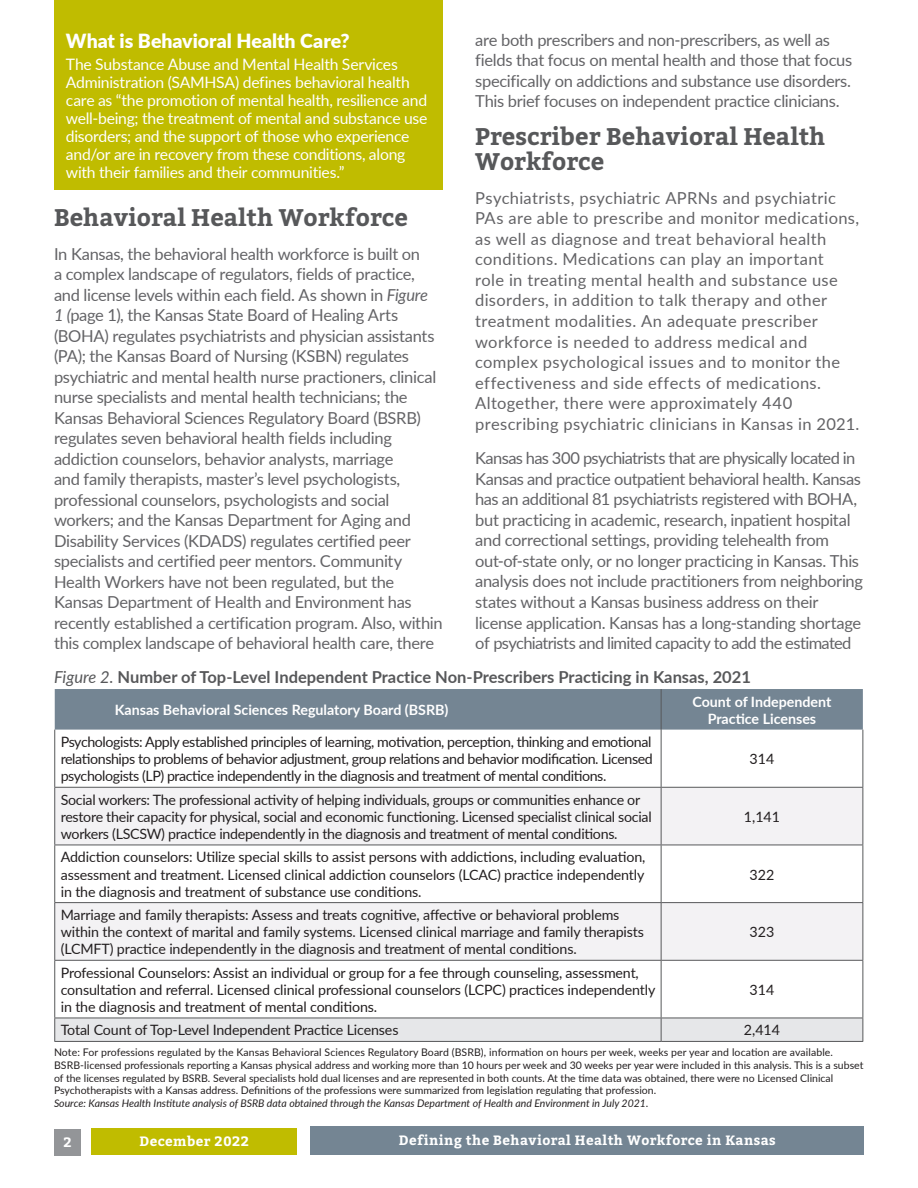
<style>
.page{position:relative;width:918px;height:1188px;background:#fff}
.page>*{position:absolute;margin:0;border:0;box-sizing:border-box;transform-origin:0 0}
._2017_heading_1{font:700 24px/24.3px "Bitter";color:#57585a}
._2017_body{font:900 19.5px "Lato";color:#fff}
._2017_body-2{font:16.5px/20.5px "Lato";letter-spacing:-.015em;color:#636366}
._2017_body-3{font:16.5px/20.5px "Lato";letter-spacing:.02em;color:#636366}
.CPSPullQuote{font:700 16.5px "Lato";color:#57585a}
._2017_body-4{font:15.75px/18px "Lato";letter-spacing:-.015em;color:#fff}
.t1{font:14.25px/17.1px "Lato";letter-spacing:-.01em;color:#231f20}
.t2{font:700 14.25px/17.1px "Lato";color:#fff;text-align:center}
.t3{font:700 13.5px "Bitter";letter-spacing:.03em;color:#fff}
.t4{font:10.5px/12.6px "Lato";color:#231f20}
.t5{font:italic 10.5px "Lato";color:#231f20}
.s1{font-weight:400;font-style:italic}
.s2{font-style:italic}
</style>
<div class="page">
<div style="left:54px;top:0;width:389px;height:190px;background:#c0bc00"></div>
<div style="left:54px;top:1129px;width:27px;height:27px;background:#939598"></div>
<div style="left:91px;top:1128px;width:206px;height:27px;background:#c0bc00"></div>
<div style="left:311px;top:1126px;width:553px;height:29px;background:#748593"></div>
<div style="left:55px;top:689px;width:808px;height:41px;background:#748593"></div>
<svg style="left:55px;top:788px;width:807px;height:172px;fill:#f3f2f4"></svg>
<hr style="left:661px;top:689px;width:1px;height:41px;background:#57585a">
<hr style="left:54px;top:730px;width:1px;height:57px;background:#57585a">
<hr style="left:661px;top:730px;width:1px;height:57px;background:#57585a">
<hr style="left:862px;top:730px;width:1px;height:57px;background:#57585a">
<hr style="left:54px;top:787px;width:607px;height:1px;background:#57585a">
<hr style="left:54px;top:788px;width:1px;height:57px;background:#57585a">
<hr style="left:661px;top:787px;width:202px;height:1px;background:#57585a">
<hr style="left:661px;top:788px;width:1px;height:57px;background:#57585a">
<hr style="left:862px;top:788px;width:1px;height:57px;background:#57585a">
<hr style="left:54px;top:845px;width:607px;height:1px;background:#57585a">
<hr style="left:54px;top:845px;width:1px;height:57px;background:#57585a">
<hr style="left:661px;top:845px;width:202px;height:1px;background:#57585a">
<hr style="left:661px;top:845px;width:1px;height:57px;background:#57585a">
<hr style="left:862px;top:845px;width:1px;height:57px;background:#57585a">
<hr style="left:54px;top:902px;width:607px;height:1px;background:#57585a">
<hr style="left:54px;top:903px;width:1px;height:57px;background:#57585a">
<hr style="left:661px;top:902px;width:202px;height:1px;background:#57585a">
<hr style="left:661px;top:903px;width:1px;height:57px;background:#57585a">
<hr style="left:862px;top:903px;width:1px;height:57px;background:#57585a">
<hr style="left:54px;top:960px;width:607px;height:1px;background:#57585a">
<hr style="left:54px;top:961px;width:1px;height:57px;background:#57585a">
<hr style="left:661px;top:960px;width:202px;height:1px;background:#57585a">
<hr style="left:661px;top:961px;width:1px;height:57px;background:#57585a">
<hr style="left:862px;top:961px;width:1px;height:57px;background:#57585a">
<svg style="left:54px;top:1018px;width:809px;height:23px;background:#e2e3e5"></svg>
<hr style="left:54px;top:1041px;width:607px;height:1px;background:#57585a">
<hr style="left:661px;top:1041px;width:202px;height:1px;background:#57585a">
<p class="_2017_body" style="left:66px;top:26px;width:285px">What is Behavioral Health Care?</p>
<p class="_2017_body-2" style="left:475px;top:29px;width:379px">are both prescribers and non-prescribers, as well as fields that focus on mental health and those that focus specifically on addictions and substance use disorders.<br>This brief focuses on independent practice clinicians.</p>
<p class="_2017_heading_1" style="left:475px;top:124px;width:352px">Prescriber Behavioral Health<br>Workforce</p>
<p class="_2017_body-3" style="left:475px;top:187px;width:386px">Psychiatrists, psychiatric APRNs and psychiatric PAs are able to prescribe and monitor medications, as well as diagnose and treat behavioral health conditions. Medications can play an important<br>role in treating mental health and substance use disorders, in addition to talk therapy and other treatment modalities. An adequate prescriber workforce is needed to address medical and complex psychological issues and to monitor the effectiveness and side effects of medications.<br>Altogether, there were approximately 440 prescribing psychiatric clinicians in Kansas in 2021.</p>
<p class="_2017_body-2" style="left:475px;top:447px;width:389px">Kansas has 300 psychiatrists that are physically located in Kansas and practice outpatient behavioral health. Kansas has an additional 81 psychiatrists registered with BOHA, but practicing in academic, research, inpatient hospital and correctional settings, providing telehealth from out-of-state only, or no longer practicing in Kansas. This analysis does not include practitioners from neighboring states without a Kansas business address on their license application. Kansas has a long-standing shortage of psychiatrists and limited capacity to add the estimated</p>
<p class="CPSPullQuote" style="left:54px;top:665px;width:698px"><span class="s1">Figure 2.</span> Number of Top-Level Independent Practice Non-Prescribers Practicing in Kansas, 2021</p>
<p class="_2017_body-4" style="left:66px;top:55px;width:363px">The Substance Abuse and Mental Health Services Administration (SAMHSA) defines behavioral health care as “the promotion of mental health, resilience and well-being; the treatment of mental and substance use disorders; and the support of those who experience and/or are in recovery from these conditions, along with their families and their communities.”</p>
<p class="_2017_heading_1" style="left:54px;top:205px;width:356px">Behavioral Health Workforce</p>
<p class="_2017_body-2" style="left:54px;top:243px;width:390px">In Kansas, the behavioral health workforce is built on<br>a complex landscape of regulators, fields of practice, and license levels within each field. As shown in <span class="s2">Figure<br>1 (</span>page 1), the Kansas State Board of Healing Arts (BOHA) regulates psychiatrists and physician assistants (PA); the Kansas Board of Nursing (KSBN) regulates psychiatric and mental health nurse practioners, clinical nurse specialists and mental health technicians; the Kansas Behavioral Sciences Regulatory Board (BSRB) regulates seven behavioral health fields including addiction counselors, behavior analysts, marriage<br>and family therapists, master’s level psychologists, professional counselors, psychologists and social workers; and the Kansas Department for Aging and Disability Services (KDADS) regulates certified peer specialists and certified peer mentors. Community Health Workers have not been regulated, but the Kansas Department of Health and Environment has recently established a certification program. Also, within this complex landscape of behavioral health care, there</p>
<p class="t2" style="left:115px;top:701px;width:335px">Kansas Behavioral Sciences Regulatory Board (BSRB)</p>
<p class="t2" style="left:692px;top:692px;width:141px">Count of Independent<br>Practice Licenses</p>
<p class="t1" style="left:61px;top:733px;width:594px;text-align:justify">Psychologists: Apply established principles of learning, motivation, perception, thinking and emotional relationships to problems of behavior adjustment, group relations and behavior modification. Licensed psychologists (LP) practice independently in the diagnosis and treatment of mental conditions.</p>
<p class="t1" style="left:750px;top:750px;width:26px">314</p>
<p class="t1" style="left:61px;top:790px;width:592px">Social workers: The professional activity of helping individuals, groups or communities enhance or restore their capacity for physical, social and economic functioning. Licensed specialist clinical social workers (LSCSW) practice independently in the diagnosis and treatment of mental conditions.</p>
<p class="t1" style="left:61px;top:848px;width:586px;text-align:justify">Addiction counselors: Utilize special skills to assist persons with addictions, including evaluation, assessment and treatment. Licensed clinical addiction counselors (LCAC) practice independently in the diagnosis and treatment of substance use conditions.</p>
<p class="t1" style="left:61px;top:906px;width:585px">Marriage and family therapists: Assess and treats cognitive, affective or behavioral problems within the context of marital and family systems. Licensed clinical marriage and family therapists (LCMFT) practice independently in the diagnosis and treatment of mental conditions.</p>
<p class="t1" style="left:61px;top:963px;width:596px">Professional Counselors: Assist an individual or group for a fee through counseling, assessment, consultation and referral. Licensed clinical professional counselors (LCPC) practices independently in the diagnosis and treatment of mental conditions.</p>
<p class="t1" style="left:744px;top:808px;width:38px">1,141</p>
<p class="t1" style="left:750px;top:865px;width:26px">322</p>
<p class="t1" style="left:750px;top:923px;width:26px">323</p>
<p class="t1" style="left:750px;top:981px;width:26px">314</p>
<p class="t1" style="left:61px;top:1021px;width:339px">Total Count of Top-Level Independent Practice Licenses</p>
<p class="t1" style="left:744px;top:1021px;width:38px">2,414</p>
<p class="t4" style="left:54px;top:1046px;width:811px">Note: For professions regulated by the Kansas Behavioral Sciences Regulatory Board (BSRB), information on hours per week, weeks per year and location are available.<br>BSRB-licensed professionals reporting a Kansas physical address and working more than 10 hours per week and 30 weeks per year were included in this analysis. This is a subset of the licenses regulated by BSRB. Several specialists hold dual licenses and are represented in both counts. At the time data was obtained, there were no Licensed Clinical Psychotherapists with a Kansas address. Definitions of the professions were summarized from legislation regulating that profession.</p>
<p class="t5" style="left:54px;top:1096px;width:596px">Source: Kansas Health Institute analysis of BSRB data obtained through the Kansas Department of Health and Environment in July 2021.</p>
<p class="t3" style="left:63px;top:1132px;width:10px">2</p>
<p class="t3" style="left:139px;top:1131px;width:111px">December 2022</p>
<p class="t3" style="left:399px;top:1130px;width:379px">Defining the Behavioral Health Workforce in Kansas</p>
</div>
